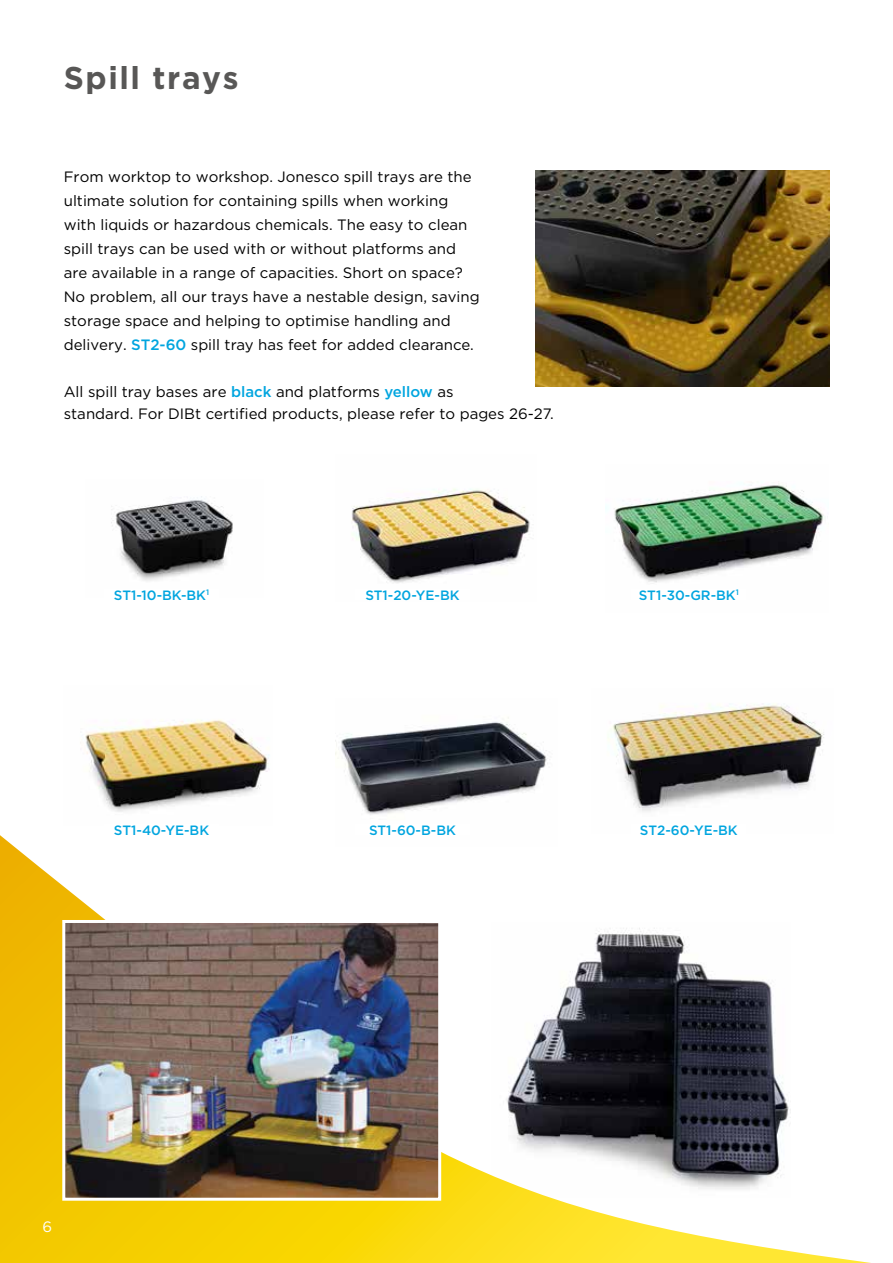
<style>
.page{position:relative;width:893px;height:1263px;background:#fff}
.page>*{position:absolute;margin:0;border:0;box-sizing:border-box;transform-origin:0 0}
.t1{font:700 31.5px "Gotham";letter-spacing:.05em;color:#585756}
.t2{font:15px/24px "Gotham";color:#000}
.t3{font:15px "Gotham";color:#fff}
.t4{font:500 13.5px "Gotham";color:#00a5df}
.s1{font-weight:500;color:#00a5df}
</style>
<div class="page">
<svg style="left:164px;top:740px;width:707px;height:523px"></svg>
<svg style="left:0;top:835px;width:164px;height:428px"></svg>
<img style="left:66px;top:924px;width:371px;height:273px">
<div style="left:62px;top:920px;width:379px;height:281px;border:3px solid #fff"></div>
<img style="left:111px;top:496px;width:122px;height:85px">
<img style="left:352px;top:488px;width:178px;height:95px">
<img style="left:606px;top:481px;width:219px;height:102px">
<img style="left:80px;top:719px;width:193px;height:106px">
<img style="left:336px;top:717px;width:221px;height:129px">
<img style="left:592px;top:703px;width:241px;height:130px">
<div style="left:104px;top:824px;width:115px;height:10px;background:#fff"></div>
<div style="left:355px;top:824px;width:115px;height:10px;background:#fff"></div>
<div style="left:631px;top:824px;width:115px;height:10px;background:#fff"></div>
<img style="left:536px;top:170px;width:293px;height:217px">
<h1 class="t1" style="left:64px;top:57px;width:176px">Spill trays</h1>
<p class="t2" style="left:64px;top:164px;width:417px">From worktop to workshop. Jonesco spill trays are the ultimate solution for containing spills when working with liquids or hazardous chemicals. The easy to clean spill trays can be used with or without platforms and are available in a range of capacities. Short on space?<br>No problem, all our trays have a nestable design, saving storage space and helping to optimise handling and delivery. <span class="s1">ST2-60</span> spill tray has feet for added clearance.</p>
<p class="t2" style="left:64px;top:380px;width:492px;line-height:22.5px">All spill tray bases are <span class="s1">black</span> and platforms <span class="s1">yellow</span> as<br>standard. For DIBt certified products, please refer to pages 26-27.</p>
<p class="t4" style="left:114px;top:586px;width:97px">ST1-10-BK-BK<sup>1</sup></p>
<p class="t4" style="left:365px;top:586px;width:96px">ST1-20-YE-BK</p>
<p class="t4" style="left:639px;top:586px;width:102px">ST1-30-GR-BK<sup>1</sup></p>
<p class="t4" style="left:114px;top:821px;width:97px">ST1-40-YE-BK</p>
<p class="t4" style="left:369px;top:821px;width:88px">ST1-60-B-BK</p>
<p class="t4" style="left:640px;top:821px;width:99px">ST2-60-YE-BK</p>
<p class="t3" style="left:43px;top:1217px;width:11px">6</p>
</div>
